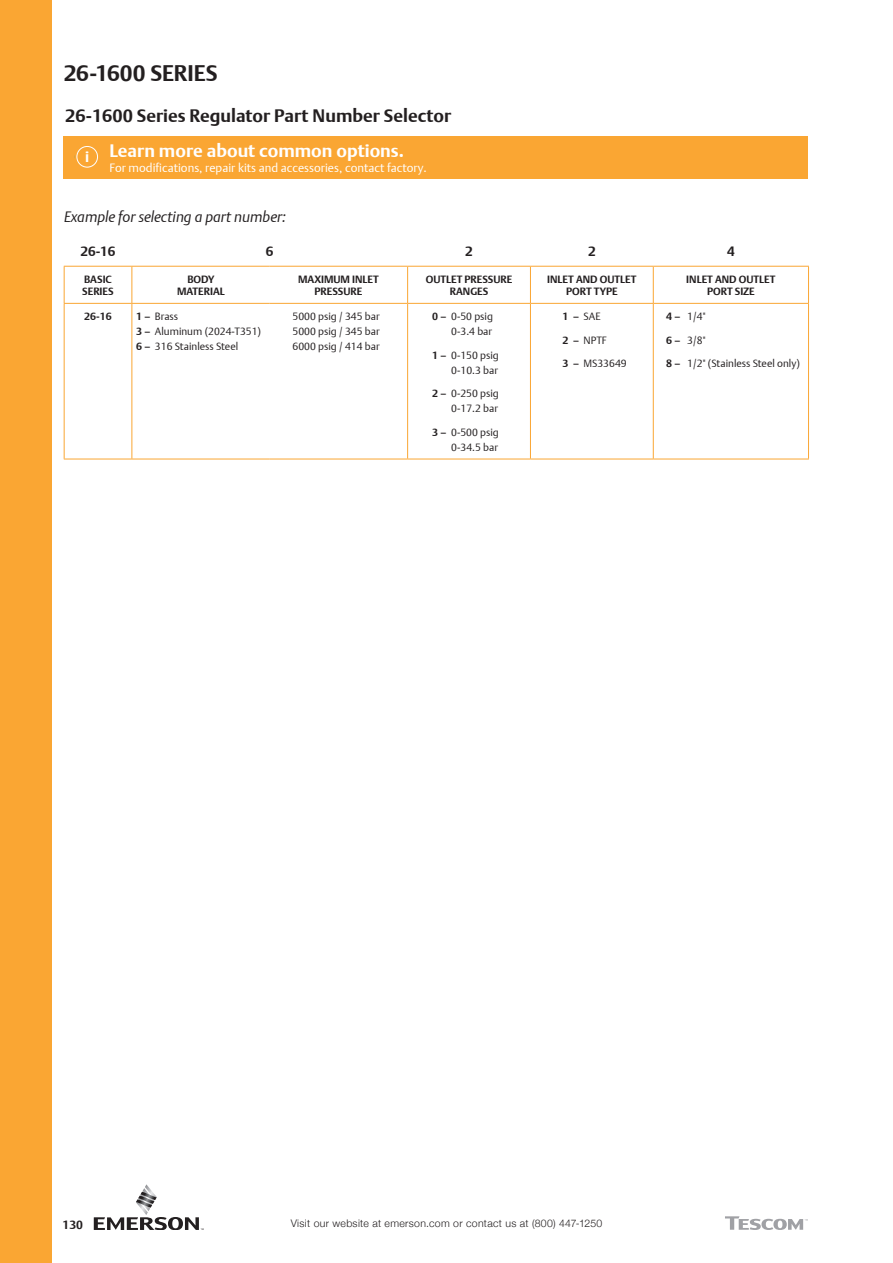
<style>
.page{position:relative;width:893px;height:1263px;background:#fff}
.page>*{position:absolute;margin:0;border:0;box-sizing:border-box;transform-origin:0 0}
.t1{font:700 22.5px "DTL Argo T";letter-spacing:-.005em;color:#231f20}
.t2{font:700 18px "DTL Argo T";color:#231f20}
.t3{font:700 18px "DTL Argo T";color:#fff}
.t4{font:italic 15px "DTL Argo T Light";letter-spacing:-.005em;color:#231f20}
.t5{font:700 15px "DTL Argo T";color:#fff}
.t6{font:700 13.5px "DTL Argo T";color:#231f20}
.t7{font:12px "DTL Argo T Light";color:#fff}
.t8{font:700 12px "DTL Argo T";color:#231f20}
.t9{font:10.5px/15px "DTL Argo T Light";color:#231f20;text-align:right}
.t10{font:700 10.5px/12px "DTL Argo T";color:#231f20;text-align:center}
.t11{font:300 10.5px "Helvetica Neue";letter-spacing:.03em;color:#231f20}
.s1{font-family:"DTL Argo T";font-weight:700}
</style>
<div class="page">
<div style="left:0;top:0;width:51px;height:1263px;background:#faa633"></div>
<hr style="left:64px;top:266px;width:68px;height:1px;background:#faa633">
<hr style="left:64px;top:267px;width:1px;height:36px;background:#faa633">
<hr style="left:132px;top:266px;width:138px;height:1px;background:#faa633">
<hr style="left:131px;top:267px;width:1px;height:36px;background:#faa633">
<hr style="left:270px;top:266px;width:138px;height:1px;background:#faa633">
<hr style="left:408px;top:266px;width:122px;height:1px;background:#faa633">
<hr style="left:407px;top:267px;width:1px;height:36px;background:#faa633">
<hr style="left:530px;top:266px;width:123px;height:1px;background:#faa633">
<hr style="left:530px;top:267px;width:1px;height:36px;background:#faa633">
<hr style="left:653px;top:266px;width:156px;height:1px;background:#faa633">
<hr style="left:653px;top:267px;width:1px;height:36px;background:#faa633">
<hr style="left:808px;top:267px;width:1px;height:36px;background:#faa633">
<hr style="left:64px;top:303px;width:68px;height:1px;background:#faa633">
<hr style="left:132px;top:303px;width:138px;height:1px;background:#faa633">
<hr style="left:270px;top:303px;width:138px;height:1px;background:#faa633">
<hr style="left:408px;top:303px;width:122px;height:1px;background:#faa633">
<hr style="left:530px;top:303px;width:123px;height:1px;background:#faa633">
<hr style="left:653px;top:303px;width:156px;height:1px;background:#faa633">
<hr style="left:64px;top:304px;width:1px;height:155px;background:#faa633">
<hr style="left:131px;top:304px;width:1px;height:155px;background:#faa633">
<hr style="left:407px;top:304px;width:1px;height:155px;background:#faa633">
<hr style="left:530px;top:304px;width:1px;height:155px;background:#faa633">
<hr style="left:653px;top:304px;width:1px;height:155px;background:#faa633">
<hr style="left:808px;top:304px;width:1px;height:155px;background:#faa633">
<hr style="left:64px;top:459px;width:68px;height:1px;background:#faa633">
<hr style="left:132px;top:459px;width:138px;height:1px;background:#faa633">
<hr style="left:270px;top:459px;width:138px;height:1px;background:#faa633">
<hr style="left:408px;top:459px;width:122px;height:1px;background:#faa633">
<hr style="left:530px;top:459px;width:123px;height:1px;background:#faa633">
<hr style="left:653px;top:459px;width:156px;height:1px;background:#faa633">
<div style="left:64px;top:136px;width:744px;height:42px;background:#faa633"></div>
<div style="left:77px;top:146px;width:21px;height:21px;border:1px solid #fff;border-radius:50%"></div>
<svg style="left:94px;top:1184px;width:110px;height:46px"></svg>
<svg style="left:725px;top:1216px;width:83px;height:14px"></svg>
<h1 class="t1" style="left:64px;top:60px;width:155px">26-1600 SERIES</h1>
<h2 class="t2" style="left:65px;top:105px;width:387px">26-1600 Series Regulator Part Number Selector</h2>
<h3 class="t5" style="left:85px;top:148px;width:6px">i</h3>
<h2 class="t3" style="left:109px;top:140px;width:296px">Learn more about common options.</h2>
<p class="t7" style="left:109px;top:161px;width:319px">For modifications, repair kits and accessories, contact factory.</p>
<h3 class="t4" style="left:64px;top:207px;width:223px">Example for selecting a part number:</h3>
<p class="t6" style="left:81px;top:243px;width:36px">26-16</p>
<p class="t6" style="left:266px;top:243px;width:9px">6</p>
<p class="t6" style="left:465px;top:243px;width:9px">2</p>
<p class="t6" style="left:588px;top:243px;width:9px">2</p>
<p class="t6" style="left:727px;top:243px;width:9px">4</p>
<p class="t10" style="left:82px;top:273px;width:33px;text-align:left">BASIC<br>SERIES</p>
<p class="t10" style="left:177px;top:273px;width:49px">BODY<br>MATERIAL</p>
<p class="t10" style="left:298px;top:273px;width:82px">MAXIMUM INLET<br>PRESSURE</p>
<p class="t10" style="left:426px;top:273px;width:88px">OUTLET PRESSURE<br>RANGES</p>
<p class="t10" style="left:547px;top:273px;width:91px">INLET AND OUTLET<br>PORT TYPE</p>
<p class="t10" style="left:686px;top:273px;width:91px">INLET AND OUTLET<br>PORT SIZE</p>
<p class="t10" style="left:84px;top:310px;width:29px">26-16</p>
<p class="t9" style="left:136px;top:309px;width:127px;text-align:left"><span class="s1">1 –</span> Brass<br><span class="s1">3 –</span> Aluminum (2024-T351)<br><span class="s1">6 –</span> 316 Stainless Steel</p>
<p class="t9" style="left:292px;top:309px;width:89px;text-align:justify">5000 psig / 345 bar 5000 psig / 345 bar 6000 psig / 414 bar</p>
<p class="t9" style="left:432px;top:309px;width:62px"><span class="s1">0 –</span> 0-50 psig<br>0-3.4 bar</p>
<p class="t9" style="left:432px;top:347px;width:68px"><span class="s1">1 –</span> 0-150 psig<br>0-10.3 bar</p>
<p class="t9" style="left:432px;top:386px;width:68px"><span class="s1">2 –</span> 0-250 psig<br>0-17.2 bar</p>
<p class="t9" style="left:432px;top:424px;width:68px"><span class="s1">3 –</span> 0-500 psig<br>0-34.5 bar</p>
<p class="t9" style="left:666px;top:309px;width:41px"><span class="s1">4 –</span> 1/4"</p>
<p class="t9" style="left:666px;top:332px;width:41px"><span class="s1">6 –</span> 3/8"</p>
<p class="t9" style="left:666px;top:356px;width:135px"><span class="s1">8 –</span> 1/2" (Stainless Steel only)</p>
<p class="t9" style="left:562px;top:309px;width:40px"><span class="s1">1 –</span> SAE</p>
<p class="t9" style="left:562px;top:332px;width:46px"><span class="s1">2 –</span> NPTF</p>
<p class="t9" style="left:562px;top:356px;width:66px"><span class="s1">3 –</span> MS33649</p>
<p class="t8" style="left:63px;top:1217px;width:22px">130</p>
<p class="t11" style="left:291px;top:1215px;width:313px">Visit our website at emerson.com or contact us at (800) 447-1250</p>
</div>
